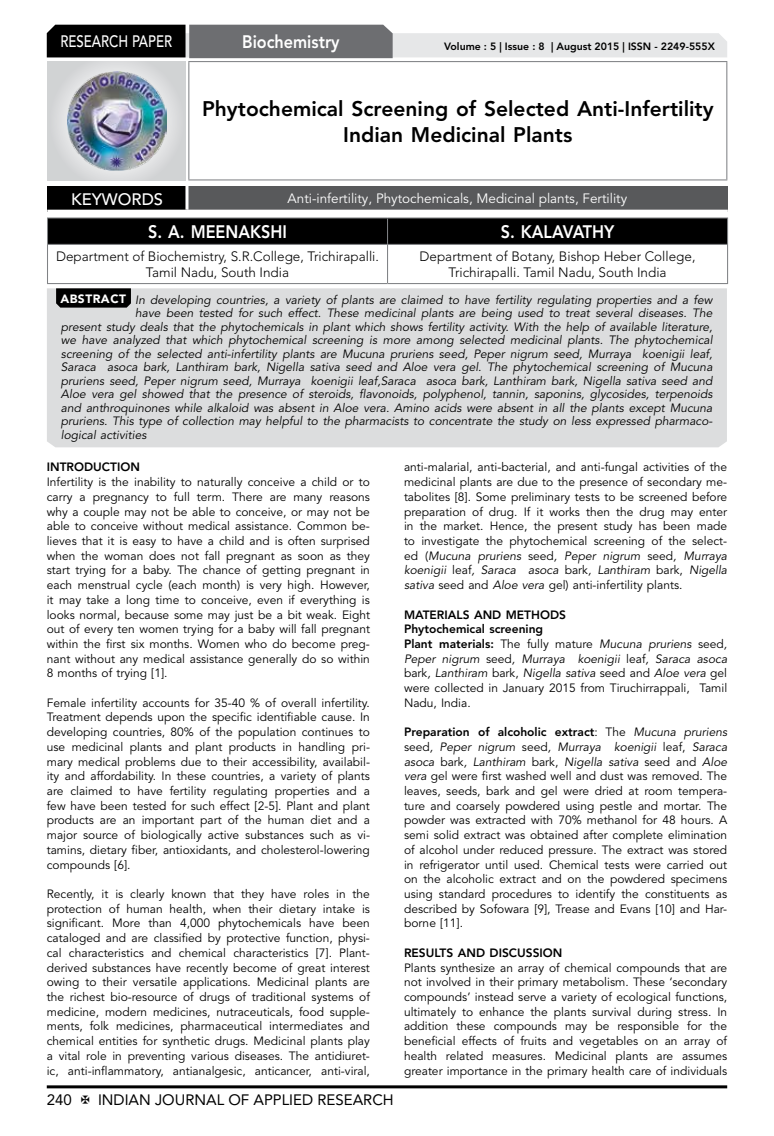
<style>
.page{position:relative;width:774px;height:1136px;background:#fff}
.page>*{position:absolute;margin:0;border:0;box-sizing:border-box;transform-origin:0 0}
.t1{font:800 21px/26.2px "Avenir LT Std";color:#000;text-align:center}
.t2{font:800 18px "Avenir LT Std";color:#fff;scale:.9 1}
.t3{font:500 16.5px "Avenir LT Std";color:#fff;scale:.8 1}
.t4{font:500 16.5px "Avenir LT Std";color:#fff}
.t5{font:15px "Avenir LT Std";color:#000}
.t6{font:300 13.5px/16.2px "Avenir LT Std";color:#000;text-align:center}
.t7{font:13.5px "Avenir LT Std";color:#fff}
.t8{font:12px/14.7px "Avenir LT Std";color:#000;text-align:justify}
.t9{font:italic 12px "Avenir LT Std";color:#000}
.t10{font:800 12px "Avenir LT Std";color:#000}
.t11{font:800 10.5px "Avenir LT Std";color:#000}
.s1{font-weight:900;font-style:normal;color:#fff}
.s2{font-style:italic}
.s3{font-weight:800}
</style>
<div class="page">
<hr style="left:47px;top:1085px;width:680px;height:3px;background:#000">
<div style="left:48px;top:62px;width:137px;height:118px;background:linear-gradient(to right,#d9dadb,#d9dadb)"></div>
<img style="left:68px;top:71px;width:99px;height:100px">
<svg style="left:47px;top:25px;width:680px;height:33px;background:#979899"></svg>
<hr style="left:188px;top:61px;width:539px;height:1px;background:#808285">
<hr style="left:188px;top:62px;width:1px;height:117px;background:#808285">
<hr style="left:726px;top:62px;width:1px;height:117px;background:#808285">
<hr style="left:188px;top:179px;width:539px;height:1px;background:#808285">
<hr style="left:47px;top:217px;width:340px;height:1px;background:#808285">
<hr style="left:387px;top:217px;width:341px;height:1px;background:#808285">
<svg style="left:47px;top:218px;width:681px;height:26px;background:#030304"></svg>
<hr style="left:47px;top:244px;width:340px;height:1px;background:#808285">
<hr style="left:47px;top:245px;width:1px;height:38px;background:#808285">
<hr style="left:387px;top:244px;width:341px;height:1px;background:#808285">
<hr style="left:387px;top:245px;width:1px;height:38px;background:#808285">
<hr style="left:727px;top:245px;width:1px;height:38px;background:#808285">
<hr style="left:47px;top:283px;width:340px;height:1px;background:#808285">
<hr style="left:387px;top:283px;width:341px;height:1px;background:#808285">
<div style="left:47px;top:186px;width:140px;height:25px;background:#000"></div>
<div style="left:187px;top:186px;width:541px;height:25px;background:#58595b"></div>
<hr style="left:185px;top:186px;width:3px;height:24px;background:#fff">
<hr style="left:47px;top:210px;width:140px;height:3px;background:#fff">
<hr style="left:187px;top:210px;width:541px;height:3px;background:#fff">
<div style="left:47px;top:288px;width:680px;height:159px;background:#dcddde"></div>
<svg style="left:56px;top:288px;width:75px;height:19px"></svg>
<h3 class="t3" style="left:60px;top:32px;width:139px">RESEARCH PAPER</h3>
<h2 class="t2" style="left:242px;top:31px;width:110px">Biochemistry</h2>
<p class="t11" style="left:444px;top:41px;width:272px">Volume : 5 | Issue : 8 | August 2015 | ISSN - 2249-555X</p>
<h1 class="t1" style="left:202px;top:95px;width:513px">Phytochemical Screening of Selected Anti-Infertility<br>Indian Medicinal Plants</h1>
<h3 class="t4" style="left:71px;top:189px;width:94px">KEYWORDS</h3>
<p class="t7" style="left:288px;top:190px;width:341px">Anti-infertility, Phytochemicals, Medicinal plants, Fertility</p>
<h2 class="t2" style="left:148px;top:221px;width:156px">S. A. MEENAKSHI</h2>
<h2 class="t2" style="left:501px;top:221px;width:128px">S. KALAVATHY</h2>
<p class="t6" style="left:56px;top:248px;width:324px">Department of Biochemistry, S.R.College, Trichirapalli.<br>Tamil Nadu, South India</p>
<p class="t6" style="left:419px;top:248px;width:277px">Department of Botany, Bishop Heber College,<br>Trichirapalli. Tamil Nadu, South India</p>
<p class="t9" style="left:60px;top:292px;width:654px"><span class="s1">ABSTRACT</span> In developing countries, a variety of plants are claimed to have fertility regulating properties and a few</p>
<p class="t9" style="left:135px;top:306px;width:579px">have been tested for such effect. These medicinal plants are being used to treat several diseases. The</p>
<p class="t9" style="left:61px;top:319px;width:653px">present study deals that the phytochemicals in plant which shows fertility activity. With the help of available literature,</p>
<p class="t9" style="left:61px;top:333px;width:653px">we have analyzed that which phytochemical screening is more among selected medicinal plants. The phytochemical</p>
<p class="t9" style="left:61px;top:346px;width:653px">screening of the selected anti-infertility plants are Mucuna pruriens seed, Peper nigrum seed, Murraya koenigii leaf,</p>
<p class="t9" style="left:61px;top:360px;width:653px">Saraca asoca bark, Lanthiram bark, Nigella sativa seed and Aloe vera gel. The phytochemical screening of Mucuna</p>
<p class="t9" style="left:61px;top:373px;width:653px">pruriens seed, Peper nigrum seed, Murraya koenigii leaf,Saraca asoca bark, Lanthiram bark, Nigella sativa seed and</p>
<p class="t9" style="left:61px;top:387px;width:653px">Aloe vera gel showed that the presence of steroids, flavonoids, polyphenol, tannin, saponins, glycosides, terpenoids</p>
<p class="t9" style="left:61px;top:400px;width:653px">and anthroquinones while alkaloid was absent in Aloe vera. Amino acids were absent in all the plants except Mucuna</p>
<p class="t9" style="left:61px;top:414px;width:653px">pruriens. This type of collection may helpful to the pharmacists to concentrate the study on less expressed pharmaco-</p>
<p class="t9" style="left:61px;top:427px;width:87px">logical activities</p>
<p class="t10" style="left:47px;top:460px;width:95px">INTRODUCTION</p>
<p class="t8" style="left:47px;top:475px;width:325px">Infertility is the inability to naturally conceive a child or to carry a pregnancy to full term. There are many reasons why a couple may not be able to conceive, or may not be able to conceive without medical assistance. Common be&shy;lieves that it is easy to have a child and is often surprised when the woman does not fall pregnant as soon as they start trying for a baby. The chance of getting pregnant in each menstrual cycle (each month) is very high. However, it may take a long time to conceive, even if everything is looks normal, because some may just be a bit weak. Eight out of every ten women trying for a baby will fall pregnant within the first six months. Women who do become preg&shy;nant without any medical assistance generally do so within 8 months of trying [1].</p>
<p class="t8" style="left:47px;top:695px;width:325px">Female infertility accounts for 35-40 % of overall infertility.<br>Treatment depends upon the specific identifiable cause. In developing countries, 80% of the population continues to use medicinal plants and plant products in handling pri&shy;mary medical problems due to their accessibility, availabil&shy;ity and affordability. In these countries, a variety of plants are claimed to have fertility regulating properties and a few have been tested for such effect [2-5]. Plant and plant products are an important part of the human diet and a major source of biologically active substances such as vi&shy;tamins, dietary fiber, antioxidants, and cholesterol-lowering compounds [6].</p>
<p class="t8" style="left:47px;top:886px;width:325px">Recently, it is clearly known that they have roles in the protection of human health, when their dietary intake is significant. More than 4,000 phytochemicals have been cataloged and are classified by protective function, physi&shy;cal characteristics and chemical characteristics [7]. Plant&shy;derived substances have recently become of great interest owing to their versatile applications. Medicinal plants are the richest bio-resource of drugs of traditional systems of medicine, modern medicines, nutraceuticals, food supple&shy;ments, folk medicines, pharmaceutical intermediates and chemical entities for synthetic drugs. Medicinal plants play a vital role in preventing various diseases. The antidiuret&shy;ic, anti-inflammatory, antianalgesic, anticancer, anti-viral,</p>
<p class="t8" style="left:404px;top:460px;width:325px">anti-malarial, anti-bacterial, and anti-fungal activities of the medicinal plants are due to the presence of secondary me&shy;tabolites [8]. Some preliminary tests to be screened before preparation of drug. If it works then the drug may enter in the market. Hence, the present study has been made to investigate the phytochemical screening of the select&shy;ed (<span class="s2">Mucuna pruriens</span> seed<span class="s2">, Peper nigrum</span> seed<span class="s2">, Murraya koenigii</span> leaf<span class="s2">, Saraca asoca</span> bark<span class="s2">, Lanthiram</span> bark, <span class="s2">Nigella sativa</span> seed and <span class="s2">Aloe vera</span> gel) anti-infertility plants.</p>
<p class="t8" style="left:404px;top:607px;width:325px;text-align:left"><span class="s3">MATERIALS AND METHODS<br>Phytochemical screening<br>Plant materials:</span> The fully mature <span class="s2">Mucuna pruriens</span> seed<span class="s2">, Peper nigrum</span> seed<span class="s2">, Murraya koenigii</span> leaf<span class="s2">, Saraca asoca </span>bark<span class="s2">, Lanthiram</span> bark, <span class="s2">Nigella sativa</span> seed and <span class="s2">Aloe vera</span> gel were collected in January 2015 from Tiruchirrappali, Tamil Nadu, India.</p>
<p class="t8" style="left:404px;top:725px;width:325px"><span class="s3">Preparation of alcoholic extract</span>: The <span class="s2">Mucuna pruriens </span>seed<span class="s2">, Peper nigrum</span> seed<span class="s2">, Murraya koenigii</span> leaf, <span class="s2">Saraca asoca</span> bark<span class="s2">, Lanthiram</span> bark, <span class="s2">Nigella sativa</span> seed and <span class="s2">Aloe vera</span> gel were first washed well and dust was removed. The leaves, seeds, bark and gel were dried at room tempera&shy;ture and coarsely powdered using pestle and mortar. The powder was extracted with 70% methanol for 48 hours. A semi solid extract was obtained after complete elimination of alcohol under reduced pressure. The extract was stored in refrigerator until used. Chemical tests were carried out on the alcoholic extract and on the powdered specimens using standard procedures to identify the constituents as described by Sofowara [9], Trease and Evans [10] and Har&shy;borne [11].</p>
<p class="t10" style="left:404px;top:945px;width:160px">RESULTS AND DISCUSSION</p>
<p class="t8" style="left:404px;top:960px;width:325px">Plants synthesize an array of chemical compounds that are not involved in their primary metabolism. These ‘secondary compounds’ instead serve a variety of ecological functions, ultimately to enhance the plants survival during stress. In addition these compounds may be responsible for the beneficial effects of fruits and vegetables on an array of health related measures. Medicinal plants are assumes greater importance in the primary health care of individuals</p>
<p class="t5" style="left:47px;top:1090px;width:27px">240</p>
<p class="t5" style="left:98px;top:1090px;width:297px">INDIAN JOURNAL OF APPLIED RESEARCH</p>
</div>
